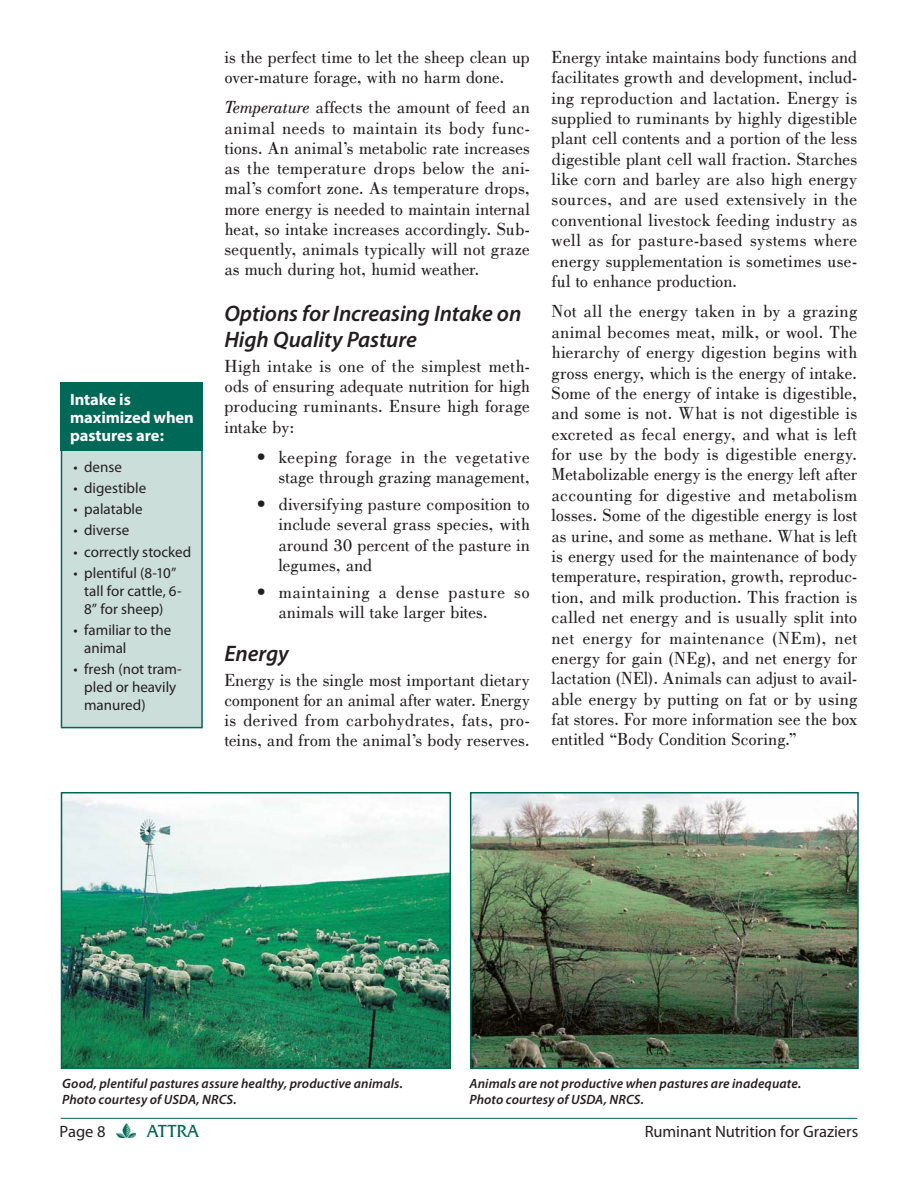
<style>
.page{position:relative;width:918px;height:1188px;background:#fff}
.page>*{position:absolute;margin:0;border:0;box-sizing:border-box;transform-origin:0 0}
.t1{font:italic 600 22.5px/25.5px "Myriad Pro";letter-spacing:-.005em;color:#231f20}
.t2{font:18px/20.4px "Bodoni";letter-spacing:.01em;color:#231f20;text-align:justify}
.t3{font:18px/20.2px "Bodoni";letter-spacing:.03em;color:#231f20}
.t4{font:18px "Friz Quadrata IT Cby BT";letter-spacing:-.01em;color:#006857}
.t5{font:16.5px "Myriad Pro";letter-spacing:-.005em;color:#231f20}
.t6{font:700 16.5px/18px "Myriad Pro";letter-spacing:-.005em;color:#fff}
.t7{font:15px/18px "Myriad Pro";color:#231f20}
.t8{font:italic 600 13.5px/16.5px "Myriad Pro";letter-spacing:.01em;color:#231f20}
.s1{font-style:italic}
</style>
<div class="page">
<img style="left:116px;top:1123px;width:20px;height:14px">
<hr style="left:61px;top:1118px;width:796px;height:1px;background:#006857">
<div style="left:62px;top:383px;width:140px;height:345px;background:#ccdeda"></div>
<div style="left:61px;top:382px;width:142px;height:346px;border:2px solid #006857"></div>
<div style="left:61px;top:382px;width:142px;height:69px;background:#006857"></div>
<img style="left:64px;top:795px;width:384px;height:271px">
<div style="left:61px;top:792px;width:390px;height:277px;border:2px solid #006857"></div>
<img style="left:473px;top:795px;width:383px;height:271px">
<div style="left:470px;top:792px;width:389px;height:277px;border:2px solid #006857"></div>
<p class="t6" style="left:70px;top:392px;width:125px">Intake is maximized when pastures are:</p>
<p class="t7" style="left:74px;top:459px;width:50px">• dense</p>
<p class="t7" style="left:74px;top:480px;width:74px">• digestible</p>
<p class="t7" style="left:74px;top:502px;width:71px">• palatable</p>
<p class="t7" style="left:74px;top:523px;width:57px">• diverse</p>
<p class="t7" style="left:74px;top:544px;width:119px">• correctly stocked</p>
<p class="t7" style="left:84px;top:565px;width:99px;text-indent:-11px">• plentiful (8-10” tall for cattle, 6-<br>8” for sheep)</p>
<p class="t7" style="left:84px;top:623px;width:89px;text-indent:-11px">• familiar to the animal</p>
<p class="t7" style="left:84px;top:662px;width:99px;text-indent:-11px">• fresh (not tram&shy;pled or heavily manured)</p>
<p class="t2" style="left:224px;top:47px;width:307px">is the perfect time to let the sheep clean up over-mature forage, with no harm done.</p>
<p class="t2" style="left:224px;top:98px;width:307px"><span class="s1">Temperature</span> affects the amount of feed an animal needs to maintain its body func&shy;tions. An animal’s metabolic rate increases as the temperature drops below the ani&shy;mal’s comfort zone. As temperature drops, more energy is needed to maintain internal heat, so intake increases accordingly. Sub&shy;sequently, animals typically will not graze as much during hot, humid weather.</p>
<p class="t1" style="left:224px;top:303px;width:299px">Options for Increasing Intake on<br>High Quality Pasture</p>
<p class="t2" style="left:224px;top:356px;width:307px">High intake is one of the simplest meth&shy;ods of ensuring adequate nutrition for high producing ruminants. Ensure high forage intake by:</p>
<p class="t2" style="left:278px;top:447px;width:253px">keeping forage in the vegetative stage through grazing management,</p>
<p class="t2" style="left:278px;top:494px;width:253px">diversifying pasture composition to include several grass species, with around 30 percent of the pasture in legumes, and</p>
<p class="t3" style="left:278px;top:582px;width:253px">maintaining a dense pasture so animals will take larger bites.</p>
<p class="t1" style="left:224px;top:642px;width:66px">Energy</p>
<p class="t2" style="left:224px;top:670px;width:307px">Energy is the single most important dietary component for an animal after water. Energy is derived from carbohydrates, fats, pro&shy;teins, and from the animal’s body reserves.</p>
<p class="t2" style="left:257px;top:447px;width:10px">•</p>
<p class="t2" style="left:257px;top:494px;width:10px">•</p>
<p class="t2" style="left:257px;top:582px;width:10px">•</p>
<p class="t2" style="left:552px;top:47px;width:307px">Energy intake maintains body functions and facilitates growth and development, includ&shy;ing reproduction and lactation. Energy is supplied to ruminants by highly digestible plant cell contents and a portion of the less digestible plant cell wall fraction. Starches like corn and barley are also high energy sources, and are used extensively in the conventional livestock feeding industry as well as for pasture-based systems where energy supplementation is sometimes use&shy;ful to enhance production.</p>
<p class="t2" style="left:552px;top:302px;width:307px">Not all the energy taken in by a grazing animal becomes meat, milk, or wool. The hierarchy of energy digestion begins with gross energy, which is the energy of intake.<br>Some of the energy of intake is digestible, and some is not. What is not digestible is excreted as fecal energy, and what is left for use by the body is digestible energy.<br>Metabolizable energy is the energy left after accounting for digestive and metabolism losses. Some of the digestible energy is lost as urine, and some as methane. What is left is energy used for the maintenance of body temperature, respiration, growth, reproduc&shy;tion, and milk production. This fraction is called net energy and is usually split into net energy for maintenance (NEm), net energy for gain (NEg), and net energy for lactation (NEl). Animals can adjust to avail&shy;able energy by putting on fat or by using fat stores. For more information see the box entitled “Body Condition Scoring.”</p>
<p class="t8" style="left:62px;top:1076px;width:342px">Good, plentiful pastures assure healthy, productive animals.<br>Photo courtesy of USDA, NRCS.</p>
<p class="t8" style="left:470px;top:1076px;width:333px">Animals are not productive when pastures are inadequate.<br>Photo courtesy of USDA, NRCS.</p>
<p class="t5" style="left:60px;top:1126px;width:47px">Page 8</p>
<p class="t4" style="left:147px;top:1120px;width:53px">ATTRA</p>
<p class="t5" style="left:645px;top:1126px;width:215px">Ruminant Nutrition for Graziers</p>
</div>
